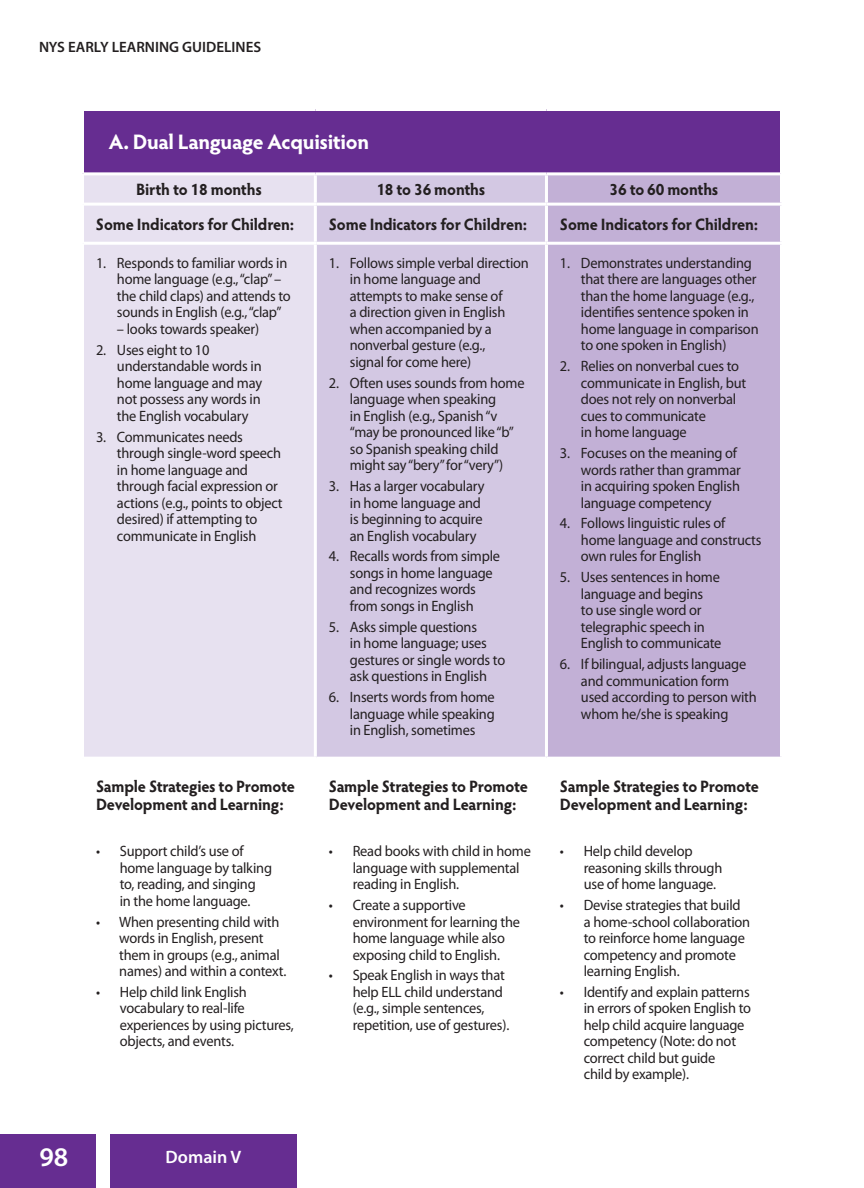
<style>
.page{position:relative;width:864px;height:1188px;background:#fff}
.page>*{position:absolute;margin:0;border:0;box-sizing:border-box;transform-origin:0 0}
.t1{font:600 27px "Myriad Pro";color:#fff}
.t2{font:700 21px "Hypatia Sans Pro";letter-spacing:-.02em;color:#fff}
.t3{font:600 18px "Myriad Pro";color:#fff}
.t4{font:700 16.5px/18px "Hypatia Sans Pro";letter-spacing:-.01em;color:#231f20;scale:.96 1}
.t5{font:15px/16.5px "Myriad Pro";letter-spacing:-.015em;color:#231f20;scale:.96 1}
.t6{font:600 15px "Myriad Pro";color:#231f20}
</style>
<div class="page">
<div style="left:0;top:1134px;width:297px;height:54px;background:#662d91"></div>
<div style="left:96px;top:1133px;width:14px;height:55px;background:#fff"></div>
<div style="left:82px;top:110px;width:700px;height:64px;background:#662d91"></div>
<div style="left:84px;top:175px;width:230px;height:582px;background:#e7e1f0"></div>
<div style="left:317px;top:175px;width:228px;height:582px;background:#d3c8e3"></div>
<div style="left:548px;top:175px;width:232px;height:582px;background:#c2b0d6"></div>
<hr style="left:81px;top:111px;width:3px;height:63px;background:#fff">
<hr style="left:780px;top:111px;width:3px;height:63px;background:#fff">
<hr style="left:81px;top:108px;width:234px;height:3px;background:#fff">
<hr style="left:315px;top:108px;width:231px;height:3px;background:#fff">
<hr style="left:546px;top:108px;width:237px;height:3px;background:#fff">
<hr style="left:84px;top:172px;width:231px;height:3px;background:#fff">
<hr style="left:315px;top:172px;width:231px;height:3px;background:#fff">
<hr style="left:546px;top:172px;width:234px;height:3px;background:#fff">
<hr style="left:84px;top:203px;width:233px;height:3px;background:#fff">
<hr style="left:317px;top:203px;width:229px;height:3px;background:#fff">
<hr style="left:546px;top:203px;width:237px;height:3px;background:#fff">
<hr style="left:84px;top:242px;width:233px;height:3px;background:#fff">
<hr style="left:317px;top:242px;width:229px;height:3px;background:#fff">
<hr style="left:546px;top:242px;width:237px;height:3px;background:#fff">
<p class="t6" style="left:39px;top:37px;width:224px">NYS EARLY LEARNING GUIDELINES</p>
<h2 class="t2" style="left:109px;top:127px;width:262px">A. Dual Language Acquisition</h2>
<p class="t4" style="left:136px;top:180px;width:132px">Birth to 18 months</p>
<p class="t4" style="left:376px;top:180px;width:115px">18 to 36 months</p>
<p class="t4" style="left:610px;top:180px;width:115px">36 to 60 months</p>
<p class="t4" style="left:96px;top:214px;width:208px">Some Indicators for Children:</p>
<p class="t4" style="left:329px;top:214px;width:208px">Some Indicators for Children:</p>
<p class="t4" style="left:560px;top:214px;width:208px">Some Indicators for Children:</p>
<p class="t5" style="left:117px;top:254px;width:183px;text-indent:-21px">1. Responds to familiar words in home language (e.g., “clap” – the child claps) and attends to sounds in English (e.g., “clap”</p>
<p class="t5" style="left:117px;top:320px;width:150px">– looks towards speaker)</p>
<p class="t5" style="left:117px;top:341px;width:153px;text-indent:-21px">2. Uses eight to 10 understandable words in home language and may not possess any words in the English vocabulary</p>
<p class="t5" style="left:117px;top:428px;width:174px;text-indent:-21px">3. Communicates needs through single-word speech in home language and through facial expression or actions (e.g., points to object desired) if attempting to communicate in English</p>
<p class="t5" style="left:350px;top:254px;width:188px;text-indent:-21px">1. Follows simple verbal direction in home language and attempts to make sense of<br>a direction given in English when accompanied by a nonverbal gesture (e.g.,<br>signal for come here)</p>
<p class="t5" style="left:350px;top:374px;width:183px;text-indent:-21px">2. Often uses sounds from home language when speaking<br>in English (e.g., Spanish “v “may be pronounced like “b” so Spanish speaking child might say “bery” for “very”)</p>
<p class="t5" style="left:350px;top:478px;width:142px;text-indent:-21px">3. Has a larger vocabulary in home language and is beginning to acquire an English vocabulary</p>
<p class="t5" style="left:350px;top:548px;width:158px;text-indent:-21px">4. Recalls words from simple songs in home language and recognizes words from songs in English</p>
<p class="t5" style="left:350px;top:618px;width:163px;text-indent:-21px">5. Asks simple questions<br>in home language; uses gestures or single words to ask questions in English</p>
<p class="t5" style="left:350px;top:689px;width:153px;text-align:justify;text-indent:-21px">6. Inserts words from home language while speaking in English, sometimes</p>
<p class="t5" style="left:581px;top:254px;width:187px;text-indent:-21px">1. Demonstrates understanding that there are languages other than the home language (e.g., identifies sentence spoken in home language in comparison to one spoken in English)</p>
<p class="t5" style="left:581px;top:358px;width:174px;text-indent:-21px">2. Relies on nonverbal cues to communicate in English, but does not rely on nonverbal cues to communicate<br>in home language</p>
<p class="t5" style="left:581px;top:445px;width:168px;text-indent:-21px">3. Focuses on the meaning of words rather than grammar in acquiring spoken English language competency</p>
<p class="t5" style="left:581px;top:515px;width:190px;text-indent:-21px">4. Follows linguistic rules of home language and constructs own rules for English</p>
<p class="t5" style="left:581px;top:569px;width:148px;text-indent:-21px">5. Uses sentences in home language and begins<br>to use single word or telegraphic speech in<br>English to communicate</p>
<p class="t5" style="left:581px;top:656px;width:185px;text-indent:-21px">6. If bilingual, adjusts language and communication form used according to person with whom he/she is speaking</p>
<p class="t4" style="left:96px;top:776px;width:209px">Sample Strategies to Promote<br>Development and Learning:</p>
<p class="t4" style="left:329px;top:776px;width:209px">Sample Strategies to Promote<br>Development and Learning:</p>
<p class="t4" style="left:560px;top:776px;width:209px">Sample Strategies to Promote<br>Development and Learning:</p>
<p class="t5" style="left:120px;top:843px;width:160px;text-indent:-24px">• Support child’s use of home language by talking to, reading, and singing<br>in the home language.</p>
<p class="t5" style="left:119px;top:913px;width:175px;text-indent:-23px">• When presenting child with words in English, present them in groups (e.g., animal names) and within a context.</p>
<p class="t5" style="left:120px;top:983px;width:183px;text-indent:-24px">• Help child link English vocabulary to real-life experiences by using pictures, objects, and events.</p>
<p class="t5" style="left:353px;top:843px;width:187px;text-indent:-24px">• Read books with child in home language with supplemental reading in English.</p>
<p class="t5" style="left:353px;top:897px;width:176px;text-indent:-24px">• Create a supportive environment for learning the home language while also exposing child to English.</p>
<p class="t5" style="left:353px;top:967px;width:165px;text-indent:-24px">• Speak English in ways that help ELL child understand (e.g., simple sentences, repetition, use of gestures).</p>
<p class="t5" style="left:584px;top:843px;width:146px;text-indent:-24px">• Help child develop reasoning skills through use of home language.</p>
<p class="t5" style="left:584px;top:897px;width:175px;text-indent:-24px">• Devise strategies that build a home-school collaboration to reinforce home language competency and promote learning English.</p>
<p class="t5" style="left:584px;top:983px;width:176px;text-indent:-24px">• Identify and explain patterns in errors of spoken English to help child acquire language competency (Note: do not correct child but guide<br>child by example).</p>
<h1 class="t1" style="left:39px;top:1139px;width:30px">98</h1>
<p class="t3" style="left:166px;top:1146px;width:77px">Domain V</p>
</div>
